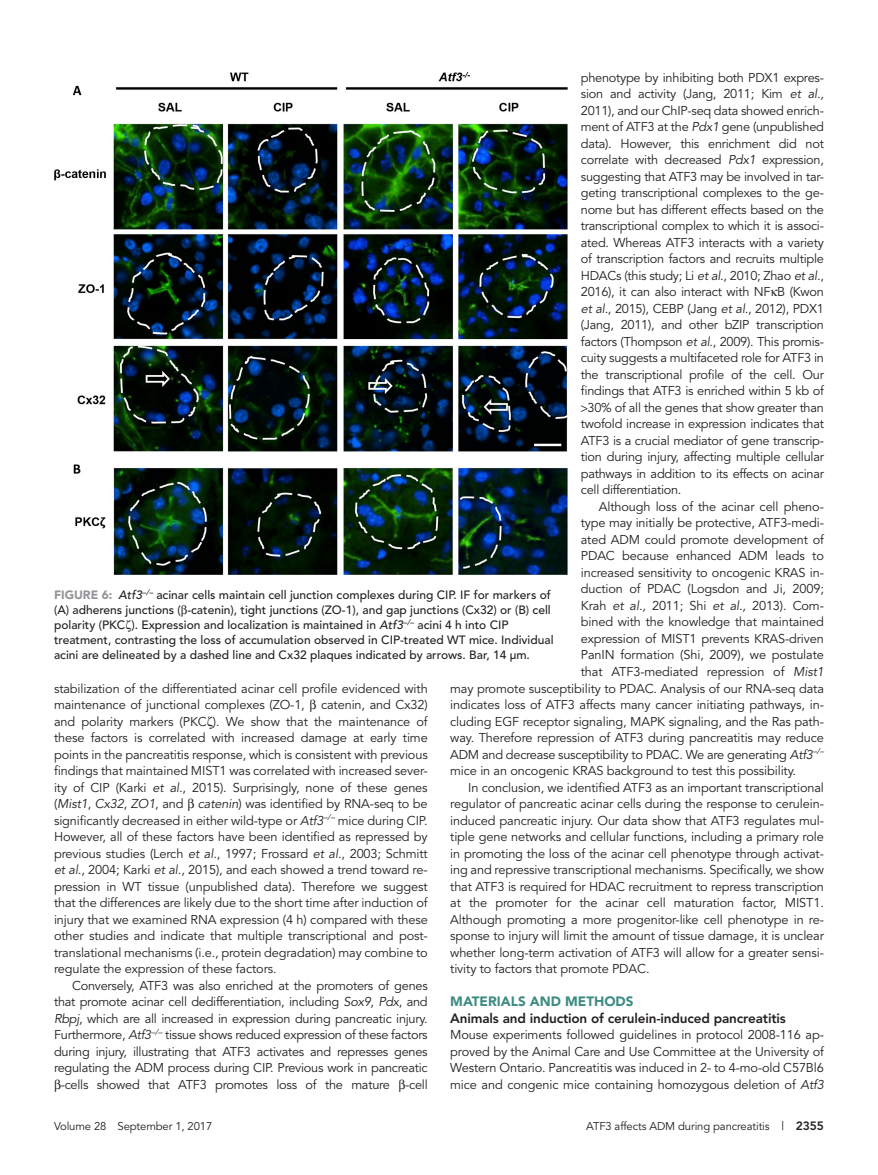
<style>
.page{position:relative;width:878px;height:1175px;background:#fff}
.page>*{position:absolute;margin:0;border:0;box-sizing:border-box;transform-origin:0 0}
.H2afterH1{font:800 13.5px "Avenir";letter-spacing:-.01em;color:#231f20}
.t1{font:900 13.5px "Avenir";color:#3e8c83}
.Para{font:12.75px/16.5px "Avenir";letter-spacing:-.02em;color:#231f20;text-align:justify}
.ParaFL{font:12.75px/16.5px "Avenir";letter-spacing:-.01em;color:#231f20;text-align:justify}
.FigCaption{font:500 12px/15px "Avenir";color:#231f20}
.t2{font:11.25px "Avenir";letter-spacing:-.01em;color:#231f20}
.s1{font-style:italic}
.s2{font-weight:900;color:#939598}
.s3{font-size:12px}
.s4{font-weight:800;font-size:12px}
</style>
<div class="page">
<img style="left:54px;top:72px;width:513px;height:502px">
<p class="Para" style="left:580px;top:69px;width:245px">phenotype by inhibiting both PDX1 expres-</p>
<p class="Para" style="left:580px;top:86px;width:245px">sion and activity (Jang, 2011; Kim <span class="s1">et al.,</span></p>
<p class="Para" style="left:580px;top:102px;width:245px">2011), and our ChIP-seq data showed enrich-</p>
<p class="Para" style="left:580px;top:119px;width:244px">ment of ATF3 at the <span class="s1">Pdx1</span> gene (unpublished</p>
<p class="Para" style="left:580px;top:135px;width:244px">data). However, this enrichment did not</p>
<p class="Para" style="left:580px;top:152px;width:244px">correlate with decreased <span class="s1">Pdx1</span> expression,</p>
<p class="Para" style="left:580px;top:168px;width:245px">suggesting that ATF3 may be involved in tar-</p>
<p class="Para" style="left:580px;top:185px;width:245px">geting transcriptional complexes to the ge-</p>
<p class="Para" style="left:580px;top:201px;width:244px">nome but has different effects based on the</p>
<p class="Para" style="left:580px;top:218px;width:245px">transcriptional complex to which it is associ-</p>
<p class="Para" style="left:580px;top:234px;width:244px">ated. Whereas ATF3 interacts with a variety</p>
<p class="Para" style="left:580px;top:251px;width:245px">of transcription factors and recruits multiple</p>
<p class="Para" style="left:580px;top:267px;width:244px">HDACs (this study; Li <span class="s1">et al.</span>, 2010; Zhao <span class="s1">et al.</span>,</p>
<p class="Para" style="left:580px;top:284px;width:245px">2016), it can also interact with NF B (Kwon</p>
<p class="Para" style="left:580px;top:300px;width:244px"><span class="s1">et al.</span>, 2015), CEBP (Jang <span class="s1">et al.</span>, 2012), PDX1</p>
<p class="Para" style="left:580px;top:317px;width:245px">(Jang, 2011), and other bZIP transcription</p>
<p class="Para" style="left:580px;top:333px;width:245px">factors (Thompson <span class="s1">et al.</span>, 2009). This promis-</p>
<p class="Para" style="left:580px;top:350px;width:244px">cuity suggests a multifaceted role for ATF3 in</p>
<p class="Para" style="left:580px;top:366px;width:245px">the transcriptional profile of the cell. Our</p>
<p class="Para" style="left:580px;top:383px;width:245px">findings that ATF3 is enriched within 5 kb of</p>
<p class="Para" style="left:587px;top:399px;width:238px">30% of all the genes that show greater than</p>
<p class="Para" style="left:580px;top:416px;width:244px">twofold increase in expression indicates that</p>
<p class="Para" style="left:580px;top:432px;width:245px">ATF3 is a crucial mediator of gene transcrip-</p>
<p class="Para" style="left:580px;top:449px;width:245px">tion during injury, affecting multiple cellular</p>
<p class="Para" style="left:580px;top:465px;width:244px">pathways in addition to its effects on acinar</p>
<p class="Para" style="left:580px;top:482px;width:102px">cell differentiation.</p>
<p class="Para" style="left:598px;top:498px;width:227px">Although loss of the acinar cell pheno-</p>
<p class="Para" style="left:580px;top:515px;width:245px">type may initially be protective, ATF3-medi-</p>
<p class="Para" style="left:580px;top:531px;width:244px">ated ADM could promote development of</p>
<p class="Para" style="left:580px;top:548px;width:244px">PDAC because enhanced ADM leads to</p>
<p class="Para" style="left:580px;top:564px;width:245px">increased sensitivity to oncogenic KRAS in-</p>
<p class="Para" style="left:580px;top:581px;width:244px">duction of PDAC (Logsdon and Ji, 2009;</p>
<p class="Para" style="left:580px;top:597px;width:245px">Krah <span class="s1">et al.,</span> 2011; Shi <span class="s1">et al.,</span> 2013). Com-</p>
<p class="Para" style="left:580px;top:614px;width:245px">bined with the knowledge that maintained</p>
<p class="Para" style="left:580px;top:630px;width:245px">expression of MIST1 prevents KRAS-driven</p>
<p class="Para" style="left:580px;top:647px;width:244px">PanIN formation (Shi, 2009), we postulate</p>
<p class="Para" style="left:580px;top:663px;width:245px">that ATF3-mediated repression of <span class="s1">Mist1</span></p>
<p class="Para" style="left:450px;top:680px;width:375px">may promote susceptibility to PDAC. Analysis of our RNA-seq data</p>
<p class="Para" style="left:450px;top:696px;width:375px">indicates loss of ATF3 affects many cancer initiating pathways, in-</p>
<p class="Para" style="left:450px;top:713px;width:375px">cluding EGF receptor signaling, MAPK signaling, and the Ras path-</p>
<p class="Para" style="left:450px;top:729px;width:375px">way. Therefore repression of ATF3 during pancreatitis may reduce</p>
<p class="Para" style="left:450px;top:746px;width:375px">ADM and decrease susceptibility to PDAC. We are generating <span class="s1">Atf3</span><sup>–/–</sup></p>
<p class="Para" style="left:450px;top:762px;width:347px">mice in an oncogenic KRAS background to test this possibility.</p>
<p class="Para" style="left:450px;top:779px;width:375px;text-indent:18px">In conclusion, we identified ATF3 as an important transcriptional regulator of pancreatic acinar cells during the response to cerulein&shy;induced pancreatic injury. Our data show that ATF3 regulates mul&shy;tiple gene networks and cellular functions, including a primary role in promoting the loss of the acinar cell phenotype through activat&shy;ing and repressive transcriptional mechanisms. Specifically, we show that ATF3 is required for HDAC recruitment to repress transcription at the promoter for the acinar cell maturation factor, MIST1.<br>Although promoting a more progenitor-like cell phenotype in re&shy;sponse to injury will limit the amount of tissue damage, it is unclear whether long-term activation of ATF3 will allow for a greater sensi&shy;tivity to factors that promote PDAC.</p>
<h1 class="t1" style="left:450px;top:993px;width:185px">MATERIALS AND METHODS</h1>
<p class="H2afterH1" style="left:450px;top:1010px;width:337px">Animals and induction of cerulein-induced pancreatitis</p>
<p class="ParaFL" style="left:450px;top:1026px;width:375px">Mouse experiments followed guidelines in protocol 2008-116 ap&shy;proved by the Animal Care and Use Committee at the University of Western Ontario. Pancreatitis was induced in 2- to 4-mo-old C57Bl6 mice and congenic mice containing homozygous deletion of <span class="s1">Atf3</span></p>
<p class="FigCaption" style="left:54px;top:587px;width:501px"><span class="s2">FIGURE 6:</span> <span class="s1">Atf3</span><sup>–/–</sup> acinar cells maintain cell junction complexes during CIP. IF for markers of (A) adherens junctions ( -catenin), tight junctions (ZO-1), and gap junctions (Cx32) or (B) cell polarity (PKC ). Expression and localization is maintained in <span class="s1">Atf3</span><sup>–/–</sup> acini 4 h into CIP treatment, contrasting the loss of accumulation observed in CIP-treated WT mice. Individual acini are delineated by a dashed line and Cx32 plaques indicated by arrows. Bar, 14 µm.</p>
<p class="Para" style="left:54px;top:680px;width:375px">stabilization of the differentiated acinar cell profile evidenced with maintenance of junctional complexes (ZO-1,</p>
<p class="Para" style="left:54px;top:696px;width:375px;text-indent:267px">catenin, and Cx32) and polarity markers (PKC ). We show that the maintenance of these factors is correlated with increased damage at early time points in the pancreatitis response, which is consistent with previous findings that maintained MIST1 was correlated with increased sever&shy;ity of CIP (Karki <span class="s1">et al.</span>, 2015). Surprisingly, none of these genes (<span class="s1">Mist1</span>, <span class="s1">Cx32</span>, <span class="s1">ZO1</span>, and <span class="s1">catenin</span>) was identified by RNA-seq to be significantly decreased in either wild-type or <span class="s1">Atf3</span><sup>–/–</sup> mice during CIP.<br>However, all of these factors have been identified as repressed by previous studies (Lerch <span class="s1">et al.</span>, 1997; Frossard <span class="s1">et al.</span>, 2003; Schmitt <span class="s1">et al.</span>, 2004; Karki <span class="s1">et al.</span>, 2015), and each showed a trend toward re&shy;pression in WT tissue (unpublished data). Therefore we suggest that the differences are likely due to the short time after induction of injury that we examined RNA expression (4 h) compared with these other studies and indicate that multiple transcriptional and post&shy;translational mechanisms (i.e., protein degradation) may combine to regulate the expression of these factors.</p>
<p class="Para" style="left:54px;top:977px;width:375px;text-align:right">Conversely, ATF3 was also enriched at the promoters of genes that promote acinar cell dedifferentiation, including <span class="s1">Sox9</span>, <span class="s1">Pdx</span>, and <span class="s1">Rbpj</span>, which are all increased in expression during pancreatic injury.<br>Furthermore, <span class="s1">Atf3</span><sup>–/–</sup> tissue shows reduced expression of these factors during injury, illustrating that ATF3 activates and represses genes regulating the ADM process during CIP. Previous work in pancreatic -cells showed that ATF3 promotes loss of the mature -cell</p>
<p class="t2" style="left:54px;top:1119px;width:160px">Volume 28 September 1, 2017</p>
<p class="t2" style="left:586px;top:1119px;width:239px">ATF3 affects ADM during pancreatitis <span class="s3">|</span> <span class="s4">2355</span></p>
</div>
